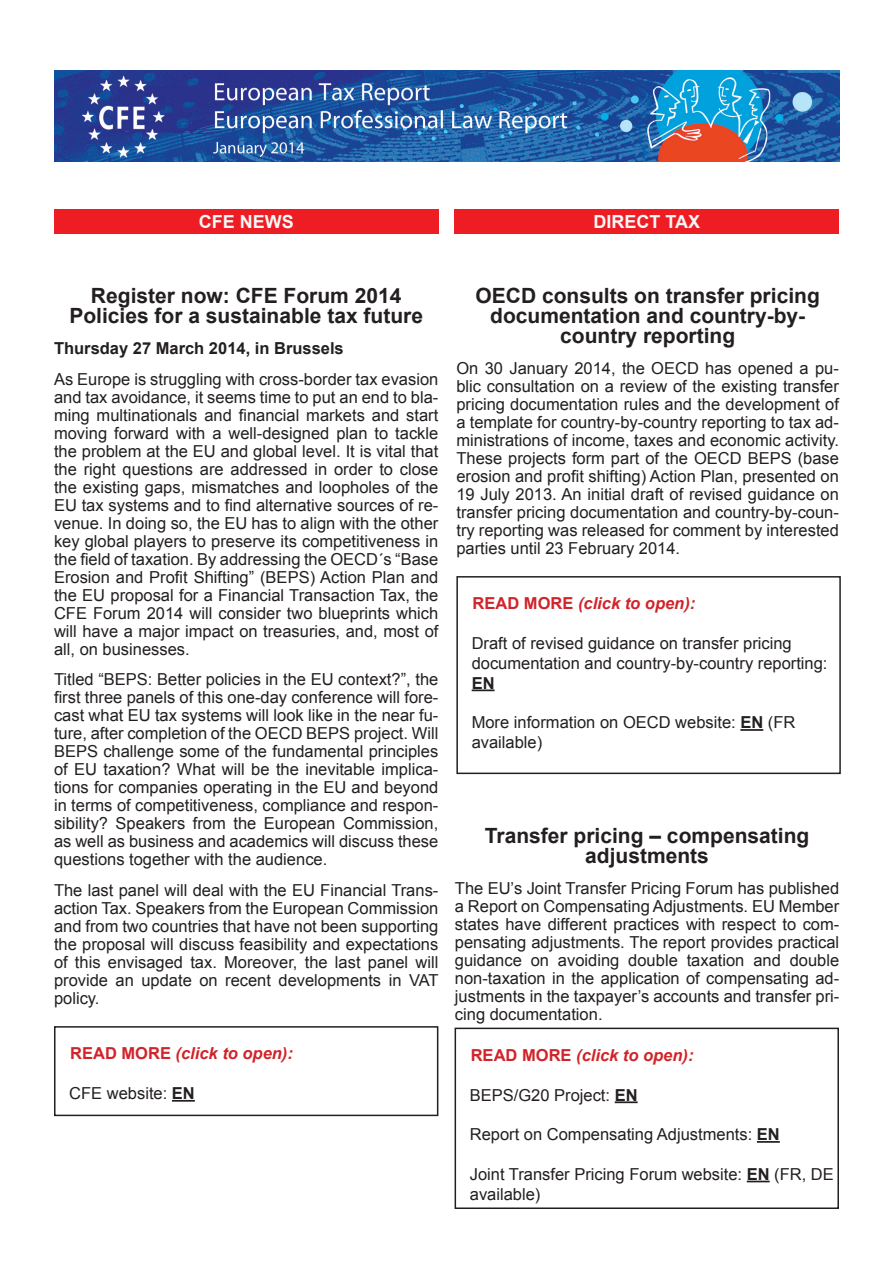
<style>
.page{position:relative;width:893px;height:1263px;background:#fff}
.page>*{position:absolute;margin:0;border:0;box-sizing:border-box;transform-origin:0 0}
.Title_2{font:700 21px "Arial";color:#231f20}
.t1{font:700 18px "Arial";color:#f7f7f8}
.Text_1{font:16.5px/18px "Arial";color:#231f20;text-align:justify}
.Hyperlink{font:16.5px "Arial";color:#231f20}
.t2{font:italic 700 16.5px "Arial";color:#d1232a}
.Text_1-2{font:700 16.5px "Arial";color:#231f20}
.Hyperlink-2{font:700 16.5px "Arial";color:#231f20}
.s1{font-style:normal}
.s2{font-weight:700}
</style>
<div class="page">
<div style="left:54px;top:209px;width:384px;height:25px;background:#ee1d23"></div>
<div style="left:455px;top:209px;width:384px;height:25px;background:#ee1d23"></div>
<hr style="left:172px;top:1100px;width:23px;height:2px;background:#231f20">
<div style="left:54px;top:1026px;width:384px;height:90px;border:2px solid #231f20"></div>
<hr style="left:472px;top:689px;width:23px;height:2px;background:#231f20">
<hr style="left:740px;top:729px;width:23px;height:2px;background:#231f20">
<div style="left:456px;top:576px;width:385px;height:198px;border:2px solid #231f20"></div>
<hr style="left:615px;top:1101px;width:23px;height:2px;background:#231f20">
<hr style="left:757px;top:1141px;width:23px;height:2px;background:#231f20">
<hr style="left:747px;top:1180px;width:23px;height:2px;background:#231f20">
<div style="left:455px;top:1028px;width:384px;height:181px;border:2px solid #231f20"></div>
<img style="left:54px;top:70px;width:785px;height:91px">
<p class="t1" style="left:199px;top:210px;width:97px">CFE NEWS</p>
<p class="t1" style="left:593px;top:210px;width:108px">DIRECT TAX</p>
<p class="Title_2" style="left:91px;top:282px;width:312px">Register now: CFE Forum 2014</p>
<p class="Title_2" style="left:69px;top:302px;width:355px">Policies for a sustainable tax future</p>
<p class="Text_1-2" style="left:54px;top:337px;width:291px">Thursday 27 March 2014, in Brussels</p>
<p class="Text_1" style="left:54px;top:370px;width:386px">As Europe is struggling with cross-border tax evasion and tax avoidance, it seems time to put an end to bla&shy;ming multinationals and financial markets and start moving forward with a well-designed plan to tackle the problem at the EU and global level. It is vital that the right questions are addressed in order to close the existing gaps, mismatches and loopholes of the EU tax systems and to find alternative sources of re&shy;venue. In doing so, the EU has to align with the other key global players to preserve its competitiveness in the field of taxation. By addressing the OECD´s “Base Erosion and Profit Shifting” (BEPS) Action Plan and the EU proposal for a Financial Transaction Tax, the CFE Forum 2014 will consider two blueprints which will have a major impact on treasuries, and, most of all, on businesses.</p>
<p class="Text_1" style="left:54px;top:671px;width:386px">Titled “BEPS: Better policies in the EU context?”, the first three panels of this one-day conference will fore&shy;cast what EU tax systems will look like in the near fu&shy;ture, after completion of the OECD BEPS project. Will BEPS challenge some of the fundamental principles of EU taxation? What will be the inevitable implica&shy;tions for companies operating in the EU and beyond in terms of competitiveness, compliance and respon&shy;sibility? Speakers from the European Commission, as well as business and academics will discuss these questions together with the audience.</p>
<p class="Text_1" style="left:54px;top:881px;width:386px">The last panel will deal with the EU Financial Trans&shy;action Tax. Speakers from the European Commission and from two countries that have not been supporting the proposal will discuss feasibility and expectations of this envisaged tax. Moreover, the last panel will provide an update on recent developments in VAT policy.</p>
<p class="t2" style="left:70px;top:1043px;width:224px"><span class="s1">READ MORE</span> (click to open):</p>
<p class="Hyperlink" style="left:69px;top:1082px;width:127px">CFE website: <span class="s2">EN</span></p>
<p class="Title_2" style="left:476px;top:282px;width:346px">OECD consults on transfer pricing</p>
<p class="Title_2" style="left:490px;top:302px;width:317px">documentation and country-by-</p>
<p class="Title_2" style="left:560px;top:322px;width:177px">country reporting</p>
<p class="Text_1" style="left:456px;top:359px;width:384px">On 30 January 2014, the OECD has opened a pu&shy;blic consultation on a review of the existing transfer pricing documentation rules and the development of a template for country-by-country reporting to tax ad&shy;ministrations of income, taxes and economic activity.<br>These projects form part of the OECD BEPS (base erosion and profit shifting) Action Plan, presented on 19 July 2013. An initial draft of revised guidance on transfer pricing documentation and country-by-coun&shy;try reporting was released for comment by interested parties until 23 February 2014.</p>
<p class="t2" style="left:473px;top:593px;width:224px"><span class="s1">READ MORE</span> (click to open):</p>
<p class="Hyperlink" style="left:472px;top:632px;width:322px">Draft of revised guidance on transfer pricing</p>
<p class="Hyperlink" style="left:472px;top:652px;width:357px">documentation and country-by-country reporting:</p>
<p class="Hyperlink-2" style="left:472px;top:672px;width:24px">EN</p>
<p class="Hyperlink" style="left:472px;top:712px;width:325px">More information on OECD website: <span class="s2">EN</span> (FR</p>
<p class="Hyperlink" style="left:472px;top:731px;width:72px">available)</p>
<p class="Title_2" style="left:485px;top:822px;width:326px">Transfer pricing – compensating</p>
<p class="Title_2" style="left:585px;top:842px;width:125px">adjustments</p>
<p class="Text_1" style="left:455px;top:879px;width:386px">The EU’s Joint Transfer Pricing Forum has published a Report on Compensating Adjustments. EU Member states have different practices with respect to com&shy;pensating adjustments. The report provides practical guidance on avoiding double taxation and double non-taxation in the application of compensating ad&shy;justments in the taxpayer’s accounts and transfer pri&shy;cing documentation.</p>
<p class="t2" style="left:471px;top:1044px;width:224px"><span class="s1">READ MORE</span> (click to open):</p>
<p class="Hyperlink" style="left:470px;top:1084px;width:169px">BEPS/G20 Project: <span class="s2">EN</span></p>
<p class="Hyperlink" style="left:470px;top:1123px;width:311px">Report on Compensating Adjustments: <span class="s2">EN</span></p>
<p class="Hyperlink" style="left:470px;top:1163px;width:366px">Joint Transfer Pricing Forum website: <span class="s2">EN</span> (FR, DE</p>
<p class="Hyperlink" style="left:470px;top:1183px;width:72px">available)</p>
</div>
